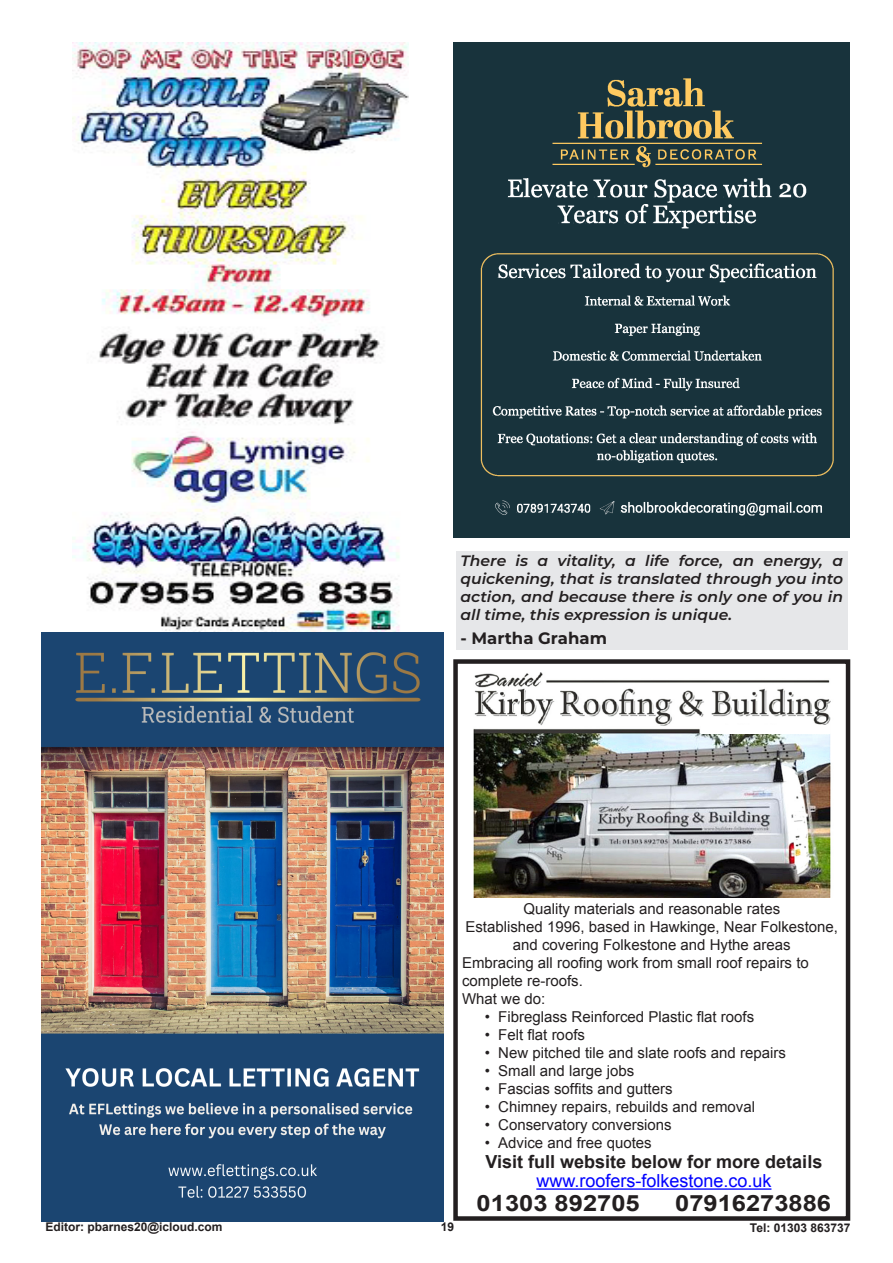
<style>
.page{position:relative;width:893px;height:1263px;background:#fff}
.page>*{position:absolute;margin:0;border:0;box-sizing:border-box;transform-origin:0 0}
.t1{font:700 22.5px "Arial";color:#231f20;scale:1.14 1}
.t2{font:700 18px "Arial";color:#231f20}
.t3{font:18px "Arial";color:#00f}
.t4{font:700 16.5px "Montserrat";color:#231f20}
.t5{font:15px/18px "Arial";color:#231f20;text-align:center}
.t6{font:italic 600 15px/18px "Montserrat";color:#231f20;text-align:justify;scale:1.04 1}
.t7{font:700 12px "Arial";color:#231f20}
</style>
<div class="page">
<img style="left:73px;top:43px;width:336px;height:588px">
<img style="left:453px;top:43px;width:397px;height:495px">
<div style="left:456px;top:552px;width:391px;height:98px;background:#e6e7e9"></div>
<img style="left:473px;top:672px;width:358px;height:225px">
<hr style="left:536px;top:1188px;width:235px;height:2px;background:#00f">
<div style="left:453px;top:659px;width:397px;height:562px;border:4px solid #231f20"></div>
<div style="left:701px;top:725px;width:128px;height:9px;background:#fff"></div>
<img style="left:41px;top:633px;width:403px;height:588px">
<p class="t6" style="left:460px;top:551px;width:369px">There is a vitality, a life force, an energy, a quickening, that is translated through you into action, and because there is only one of you in all time, this expression is unique.</p>
<p class="t4" style="left:460px;top:626px;width:148px">- Martha Graham</p>
<p class="t5" style="left:523px;top:900px;width:258px">Quality materials and reasonable rates</p>
<p class="t5" style="left:465px;top:918px;width:374px">Established 1996, based in Hawkinge, Near Folkestone, and covering Folkestone and Hythe areas</p>
<p class="t5" style="left:462px;top:954px;width:348px;text-align:left">Embracing all roofing work from small roof repairs to complete re-roofs.</p>
<p class="t5" style="left:462px;top:990px;width:85px">What we do:</p>
<p class="t5" style="left:485px;top:1008px;width:271px">• Fibreglass Reinforced Plastic flat roofs</p>
<p class="t5" style="left:485px;top:1026px;width:102px">• Felt flat roofs</p>
<p class="t5" style="left:485px;top:1044px;width:303px">• New pitched tile and slate roofs and repairs</p>
<p class="t5" style="left:485px;top:1062px;width:151px">• Small and large jobs</p>
<p class="t5" style="left:485px;top:1080px;width:189px">• Fascias soffits and gutters</p>
<p class="t5" style="left:485px;top:1098px;width:272px">• Chimney repairs, rebuilds and removal</p>
<p class="t5" style="left:485px;top:1116px;width:188px">• Conservatory conversions</p>
<p class="t5" style="left:485px;top:1134px;width:168px">• Advice and free quotes</p>
<p class="t2" style="left:485px;top:1149px;width:338px">Visit full website below for more details</p>
<p class="t3" style="left:536px;top:1169px;width:237px">www.roofers-folkestone.co.uk</p>
<p class="t1" style="left:477px;top:1188px;width:145px">01303 892705</p>
<p class="t1" style="left:675px;top:1188px;width:138px">07916273886</p>
<p class="t7" style="left:45px;top:1219px;width:179px">Editor: pbarnes20@icloud.com</p>
<p class="t7" style="left:441px;top:1219px;width:15px">19</p>
<p class="t7" style="left:750px;top:1220px;width:102px">Tel: 01303 863737</p>
</div>
